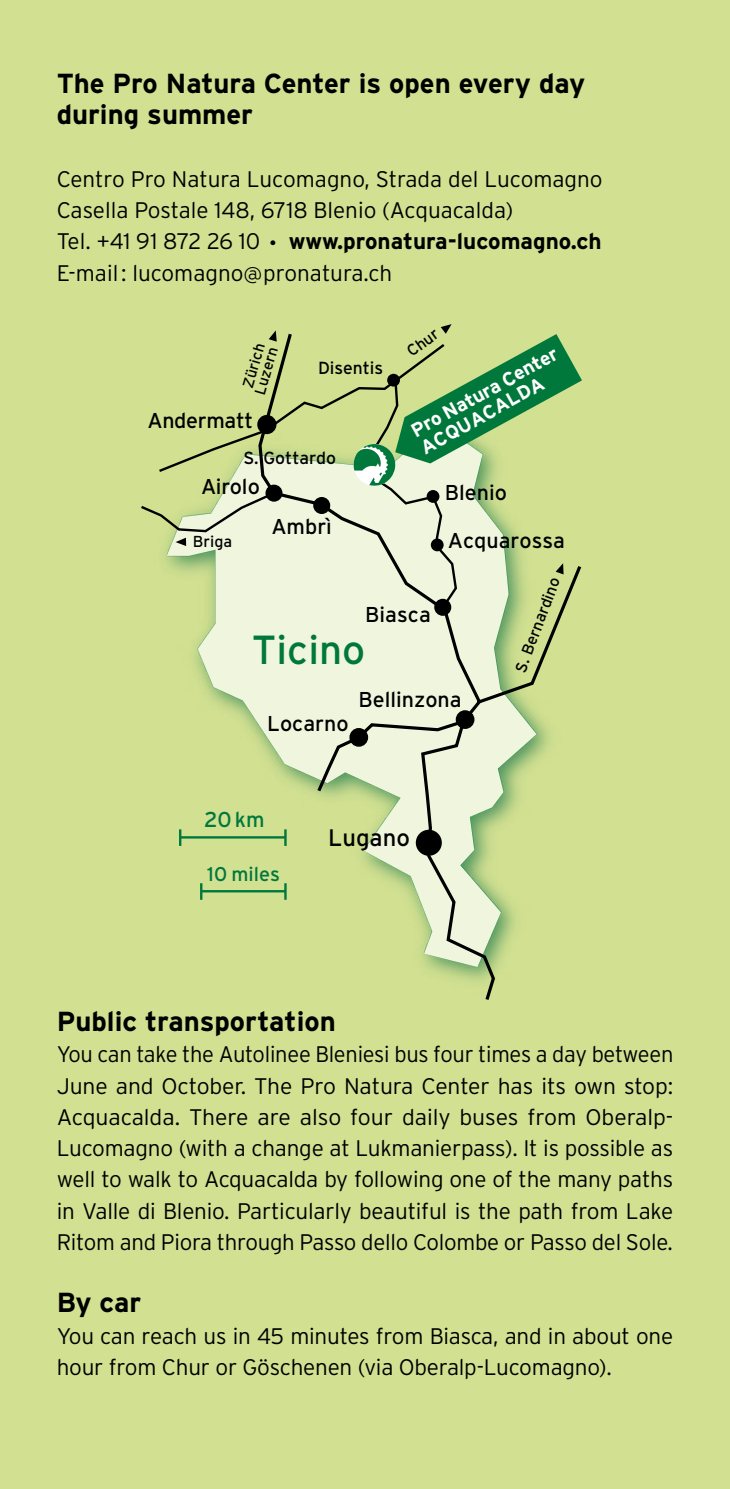
<style>
.page{position:relative;width:730px;height:1489px;background:#fff}
.page>*{position:absolute;margin:0;border:0;box-sizing:border-box;transform-origin:0 0}
.t1{font:40.5px "Interstate";color:#00783c}
.t2{font:700 27.5px/31.2px "Interstate";color:#000}
.t3{font:23.75px "Interstate";color:#000}
.t4{font:300 22.5px/31.2px "Interstate";letter-spacing:-.01em;color:#000}
.t5{font:21.5px "Interstate";color:#000}
.t6{font:21.5px "Interstate";color:#00783c}
.t7{font:19.75px "Interstate";color:#00783c}
.t8{font:700 19.5px/19.5px "Interstate";color:#fff}
.t9{font:17.5px "Interstate";color:#000}
.t10{font:16px "Interstate";color:#000}
.t11{font:15px/13.5px "Interstate";color:#000}
.s1{font-weight:700}
</style>
<div class="page">
<div style="left:0;top:0;width:730px;height:1488px;background:#d1e091"></div>
<svg style="left:179px;top:705px;width:358px;height:262px"></svg>
<svg style="left:257px;top:705px;width:240px;height:295px"></svg>
<svg style="left:316px;top:717px;width:151px;height:76px"></svg>
<div style="left:456px;top:710px;width:18px;height:19px;background:#000;border-radius:50%"></div>
<div style="left:349px;top:728px;width:19px;height:18px;background:#000;border-radius:50%"></div>
<div style="left:416px;top:829px;width:26px;height:26px;background:#000;border-radius:50%"></div>
<svg style="left:141px;top:324px;width:441px;height:381px"></svg>
<hr style="left:181px;top:836px;width:104px;height:2px;background:#00783c">
<svg style="left:179px;top:829px;width:2px;height:16px"></svg>
<hr style="left:284px;top:829px;width:3px;height:16px;background:#00783c">
<hr style="left:202px;top:890px;width:83px;height:2px;background:#00783c">
<svg style="left:200px;top:883px;width:2px;height:16px"></svg>
<hr style="left:284px;top:883px;width:3px;height:16px;background:#00783c">
<p class="t2" style="left:57px;top:67px;width:530px">The Pro Natura Center is open every day during summer</p>
<p class="t4" style="left:57px;top:163px;width:547px">Centro Pro Natura Lucomagno, Strada del Lucomagno Casella Postale 148, 6718 Blenio (Acquacalda)<br>Tel. +41 91 872 26 10 • <span class="s1">www.pronatura-lucomagno.ch </span>E-mail: lucomagno@pronatura.ch</p>
<p class="t11" style="left:240px;top:388px;width:50px;rotate:-74deg">Zürich<br>Luzern</p>
<p class="t5" style="left:147px;top:407px;width:107px">Andermatt</p>
<p class="t9" style="left:318px;top:357px;width:67px">Disentis</p>
<p class="t9" style="left:243px;top:447px;width:94px">S. Gottardo</p>
<p class="t5" style="left:201px;top:473px;width:60px">Airolo</p>
<p class="t10" style="left:193px;top:531px;width:41px">Briga</p>
<p class="t5" style="left:271px;top:513px;width:62px">Ambrì</p>
<p class="t10" style="left:403px;top:344px;width:37px;rotate:-36deg">Chur</p>
<p class="t8" style="left:408px;top:423px;width:166px;rotate:-29deg">Pro Natura Center<br>ACQUACALDA</p>
<p class="t5" style="left:445px;top:479px;width:64px">Blenio</p>
<p class="t5" style="left:448px;top:527px;width:119px">Acquarossa</p>
<p class="t5" style="left:365px;top:601px;width:67px">Biasca</p>
<h1 class="t1" style="left:252px;top:624px;width:115px">Ticino</h1>
<p class="t5" style="left:267px;top:710px;width:83px">Locarno</p>
<p class="t5" style="left:358px;top:686px;width:105px">Bellinzona</p>
<p class="t6" style="left:204px;top:806px;width:62px">20km</p>
<p class="t7" style="left:207px;top:862px;width:74px">10 miles</p>
<p class="t3" style="left:328px;top:823px;width:83px">Lugano</p>
<p class="t10" style="left:510px;top:668px;width:102px;rotate:-69deg">S. Bernardino</p>
<p class="t2" style="left:57px;top:1005px;width:281px">Public transportation</p>
<p class="t4" style="left:57px;top:1038px;width:618px;text-align:justify">You can take the Autolinee Bleniesi bus four times a day between June and October. The Pro Natura Center has its own stop:<br>Acquacalda. There are also four daily buses from Oberalp-Lucomagno (with a change at Lukmanierpass). It is possible as well to walk to Acquacalda by following one of the many paths in Valle di Blenio. Particularly beautiful is the path from Lake Ritom and Piora through Passo dello Colombe or Passo del Sole.</p>
<p class="t2" style="left:57px;top:1286px;width:86px">By car</p>
<p class="t4" style="left:57px;top:1319px;width:618px">You can reach us in 45 minutes from Biasca, and in about one hour from Chur or Göschenen (via Oberalp-Lucomagno).</p>
</div>
